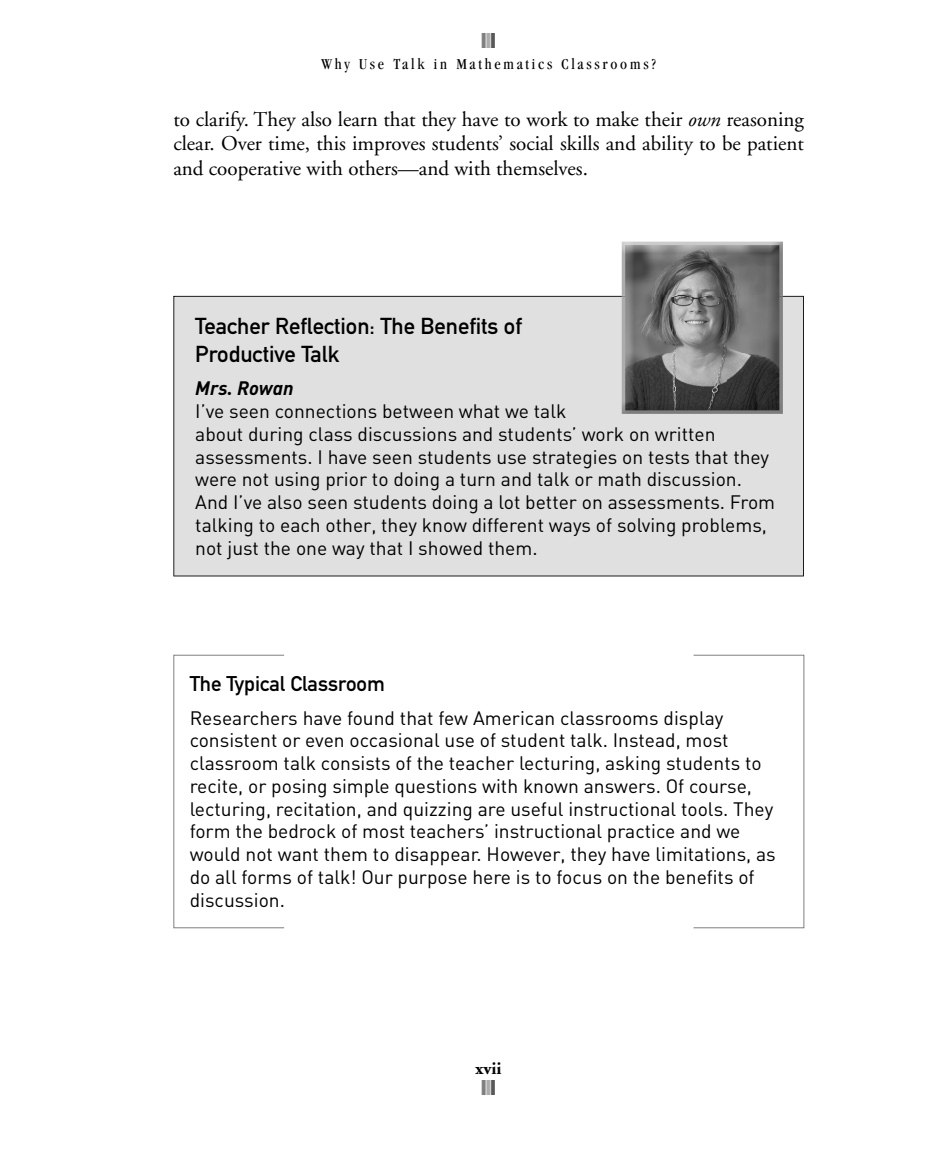
<style>
.page{position:relative;width:930px;height:1166px;background:#fff}
.page>*{position:absolute;margin:0;border:0;box-sizing:border-box;transform-origin:0 0}
.t1{font:22.75px/28px "DIN Mittelschrift Std";color:#000}
.t2{font:21px/24.5px "Adobe Garamond";color:#000;text-align:justify}
.t3{font:21px "DIN Mittelschrift Std";color:#000}
.t4{font:21px "Impact";color:#808080}
.t5{font:19.25px/22.8px "DIN Regular Alternate";color:#000}
.t6{font:19.25px "DIN Bold Italic Alt";color:#000}
.t7{font:700 17.5px "Adobe Garamond";color:#000}
.t8{font:condensed 15.75px "Garamond";letter-spacing:.175em;color:#000}
.s1{color:#adadad}
.s2{color:#585858}
.s3{font-style:italic}
</style>
<div class="page">
<div style="left:173px;top:296px;width:630px;height:280px;background:#e0e0e0"></div>
<img style="left:621px;top:242px;width:161px;height:172px">
<img style="left:621px;top:296px;width:161px;height:1px">
<div style="left:173px;top:654px;width:111px;height:274px;border:1px solid #808080"></div>
<div style="left:693px;top:654px;width:111px;height:274px;border:1px solid #808080"></div>
<p class="t4" style="left:481px;top:33px;width:15px">I<span class="s1">I</span><span class="s2">I</span></p>
<p class="t8" style="left:321px;top:58px;width:335px">Why Use Talk in Mathematics Classrooms?</p>
<p class="t2" style="left:173px;top:109px;width:632px">to clarify. They also learn that they have to work to make their <span class="s3">own</span> reasoning clear. Over time, this improves students’ social skills and ability to be patient and cooperative with others—and with themselves.</p>
<p class="t1" style="left:195px;top:314px;width:328px">Teacher Reflection: The Benefits of<br>Productive Talk</p>
<p class="t6" style="left:195px;top:381px;width:100px">Mrs. Rowan</p>
<p class="t5" style="left:195px;top:402px;width:581px">I’ve seen connections between what we talk<br>about during class discussions and students’ work on written assessments. I have seen students use strategies on tests that they were not using prior to doing a turn and talk or math discussion.<br>And I’ve also seen students doing a lot better on assessments. From talking to each other, they know different ways of solving problems, not just the one way that I showed them.</p>
<p class="t3" style="left:190px;top:676px;width:197px">The Typical Classroom</p>
<p class="t5" style="left:190px;top:708px;width:587px">Researchers have found that few American classrooms display consistent or even occasional use of student talk. Instead, most classroom talk consists of the teacher lecturing, asking students to recite, or posing simple questions with known answers. Of course, lecturing, recitation, and quizzing are useful instructional tools. They form the bedrock of most teachers’ instructional practice and we would not want them to disappear. However, they have limitations, as do all forms of talk! Our purpose here is to focus on the benefits of discussion.</p>
<p class="t7" style="left:475px;top:1061px;width:28px">xvii</p>
<p class="t4" style="left:481px;top:1080px;width:15px">I<span class="s1">I</span><span class="s2">I</span></p>
</div>
